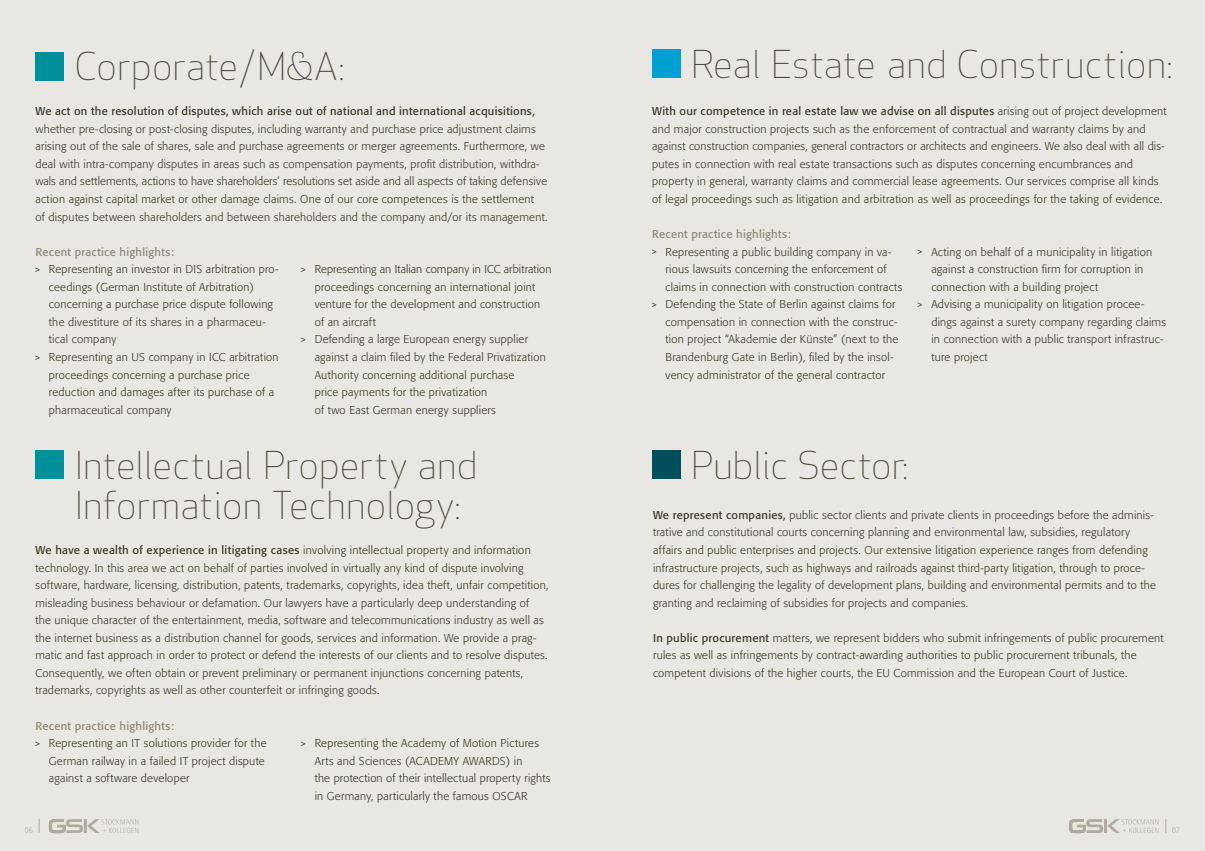
<style>
.page{position:relative;width:1205px;height:851px;background:#fff}
.page>*{position:absolute;margin:0;border:0;box-sizing:border-box;transform-origin:0 0}
.t1{font:300 37.5px/40px "Apex Sans";letter-spacing:-.015em;color:#4d483a}
.t2{font:300 11.25px/17.5px "Formata";letter-spacing:.02em;color:#393424}
.t3{font:11.25px "Formata";letter-spacing:.025em;color:#393424}
.t4{font:11.25px "Formata";letter-spacing:.025em;color:#8e8677}
.t5{font:300 condensed 8.5px "Formata";color:#b0aaa0}
.s1{font-weight:500;font-size:6.25px}
.s2{font-weight:400}
</style>
<div class="page">
<div style="left:0;top:0;width:1205px;height:850px;background:#e8e7e4"></div>
<div style="left:35px;top:52px;width:29px;height:28px;background:#00909b"></div>
<div style="left:35px;top:450px;width:29px;height:28px;background:#00909b"></div>
<div style="left:652px;top:50px;width:28px;height:28px;background:#00a0d2"></div>
<div style="left:652px;top:450px;width:28px;height:28px;background:#004f5e"></div>
<svg style="left:49px;top:819px;width:89px;height:14px"></svg>
<svg style="left:39px;top:818px;width:1px;height:14px"></svg>
<svg style="left:1165px;top:819px;width:1px;height:14px"></svg>
<svg style="left:1069px;top:819px;width:89px;height:14px"></svg>
<h1 class="t1" style="left:74px;top:46px;width:273px">Corporate/M&amp;A:</h1>
<p class="t3" style="left:35px;top:104px;width:501px">We act on the resolution of disputes, which arise out of national and international acquisitions,</p>
<p class="t2" style="left:35px;top:120px;width:513px">whether pre-closing or post-closing disputes, including warranty and purchase price adjustment claims arising out of the sale of shares, sale and purchase agreements or merger agreements. Furthermore, we deal with intra-company disputes in areas such as compensation payments, profit distribution, withdra&shy;wals and settlements, actions to have shareholders’ resolutions set aside and all aspects of taking defensive action against capital market or other damage claims. One of our core competences is the settlement<br>of disputes between shareholders and between shareholders and the company and/or its management.</p>
<p class="t4" style="left:35px;top:245px;width:140px">Recent practice highlights:</p>
<p class="t2" style="left:35px;top:260px;width:245px"><span class="s1">&gt;</span> Representing an investor in DIS arbitration pro-</p>
<p class="t2" style="left:49px;top:278px;width:207px">ceedings (German Institute of Arbitration)</p>
<p class="t2" style="left:49px;top:295px;width:226px">concerning a purchase price dispute following</p>
<p class="t2" style="left:49px;top:313px;width:218px">the divestiture of its shares in a pharmaceu-</p>
<p class="t2" style="left:49px;top:331px;width:69px">tical company</p>
<p class="t2" style="left:35px;top:348px;width:245px"><span class="s1">&gt;</span> Representing an US company in ICC arbitration</p>
<p class="t2" style="left:49px;top:366px;width:202px">proceedings concerning a purchase price</p>
<p class="t2" style="left:49px;top:383px;width:227px">reduction and damages after its purchase of a</p>
<p class="t2" style="left:49px;top:401px;width:124px">pharmaceutical company</p>
<p class="t2" style="left:301px;top:260px;width:252px"><span class="s1">&gt;</span> Representing an Italian company in ICC arbitration</p>
<p class="t2" style="left:315px;top:278px;width:222px">proceedings concerning an international joint</p>
<p class="t2" style="left:315px;top:295px;width:227px">venture for the development and construction</p>
<p class="t2" style="left:315px;top:313px;width:63px">of an aircraft</p>
<p class="t2" style="left:301px;top:331px;width:228px"><span class="s1">&gt;</span> Defending a large European energy supplier</p>
<p class="t2" style="left:315px;top:348px;width:233px">against a claim filed by the Federal Privatization</p>
<p class="t2" style="left:315px;top:366px;width:201px">Authority concerning additional purchase</p>
<p class="t2" style="left:315px;top:383px;width:174px">price payments for the privatization</p>
<p class="t2" style="left:315px;top:401px;width:183px">of two East German energy suppliers</p>
<h1 class="t1" style="left:691px;top:44px;width:484px">Real Estate and Construction:</h1>
<p class="t2" style="left:652px;top:103px;width:516px"><span class="s2">With our competence in real estate law we advise on all disputes</span> arising out of project development and major construction projects such as the enforcement of contractual and warranty claims by and against construction companies, general contractors or architects and engineers. We also deal with all dis&shy;putes in connection with real estate transactions such as disputes concerning encumbrances and property in general, warranty claims and commercial lease agreements. Our services comprise all kinds of legal proceedings such as litigation and arbitration as well as proceedings for the taking of evidence.</p>
<p class="t4" style="left:652px;top:227px;width:140px">Recent practice highlights:</p>
<p class="t2" style="left:652px;top:243px;width:241px"><span class="s1">&gt;</span> Representing a public building company in va-</p>
<p class="t2" style="left:665px;top:260px;width:223px">rious lawsuits concerning the enforcement of</p>
<p class="t2" style="left:665px;top:278px;width:238px">claims in connection with construction contracts</p>
<p class="t2" style="left:652px;top:295px;width:245px"><span class="s1">&gt;</span> Defending the State of Berlin against claims for</p>
<p class="t2" style="left:665px;top:313px;width:233px">compensation in connection with the construc-</p>
<p class="t2" style="left:665px;top:331px;width:234px">tion project “Akademie der Künste” (next to the</p>
<p class="t2" style="left:665px;top:348px;width:230px">Brandenburg Gate in Berlin), filed by the insol-</p>
<p class="t2" style="left:665px;top:366px;width:221px">vency administrator of the general contractor</p>
<p class="t2" style="left:918px;top:243px;width:236px"><span class="s1">&gt;</span> Acting on behalf of a municipality in litigation</p>
<p class="t2" style="left:931px;top:260px;width:213px">against a construction firm for corruption in</p>
<p class="t2" style="left:931px;top:278px;width:168px">connection with a building project</p>
<p class="t2" style="left:918px;top:295px;width:228px"><span class="s1">&gt;</span> Advising a municipality on litigation procee-</p>
<p class="t2" style="left:931px;top:313px;width:236px">dings against a surety company regarding claims</p>
<p class="t2" style="left:931px;top:331px;width:233px">in connection with a public transport infrastruc-</p>
<p class="t2" style="left:931px;top:348px;width:58px">ture project</p>
<h1 class="t1" style="left:74px;top:444px;width:405px">Intellectual Property and<br>Information Technology:</h1>
<h1 class="t1" style="left:691px;top:444px;width:220px">Public Sector:</h1>
<p class="t2" style="left:653px;top:506px;width:504px"><span class="s2">We represent companies,</span> public sector clients and private clients in proceedings before the adminis&shy;trative and constitutional courts concerning planning and environmental law, subsidies, regulatory affairs and public enterprises and projects. Our extensive litigation experience ranges from defending infrastructure projects, such as highways and railroads against third-party litigation, through to proce&shy;dures for challenging the legality of development plans, building and environmental permits and to the granting and reclaiming of subsidies for projects and companies.</p>
<p class="t2" style="left:35px;top:541px;width:515px"><span class="s2">We have a wealth of experience in litigating cases</span> involving intellectual property and information technology. In this area we act on behalf of parties involved in virtually any kind of dispute involving software, hardware, licensing, distribution, patents, trademarks, copyrights, idea theft, unfair competition, misleading business behaviour or defamation. Our lawyers have a particularly deep understanding of<br>the unique character of the entertainment, media, software and telecommunications industry as well as the internet business as a distribution channel for goods, services and information. We provide a prag&shy;matic and fast approach in order to protect or defend the interests of our clients and to resolve disputes.<br>Consequently, we often obtain or prevent preliminary or permanent injunctions concerning patents, trademarks, copyrights as well as other counterfeit or infringing goods.</p>
<p class="t4" style="left:35px;top:718px;width:140px">Recent practice highlights:</p>
<p class="t2" style="left:35px;top:734px;width:233px"><span class="s1">&gt;</span> Representing an IT solutions provider for the</p>
<p class="t2" style="left:49px;top:752px;width:217px">German railway in a failed IT project dispute</p>
<p class="t2" style="left:49px;top:769px;width:142px">against a software developer</p>
<p class="t2" style="left:653px;top:629px;width:512px"><span class="s2">In public procurement</span> matters, we represent bidders who submit infringements of public procurement rules as well as infringements by contract-awarding authorities to public procurement tribunals, the competent divisions of the higher courts, the EU Commission and the European Court of Justice.</p>
<p class="t2" style="left:315px;top:734px;width:237px;text-indent:-13px"><span class="s1">&gt;</span> Representing the Academy of Motion Pictures Arts and Sciences (ACADEMY AWARDS) in<br>the protection of their intellectual property rights in Germany, particularly the famous OSCAR</p>
<p class="t5" style="left:25px;top:824px;width:10px">06</p>
<p class="t5" style="left:1172px;top:824px;width:9px">07</p>
</div>
